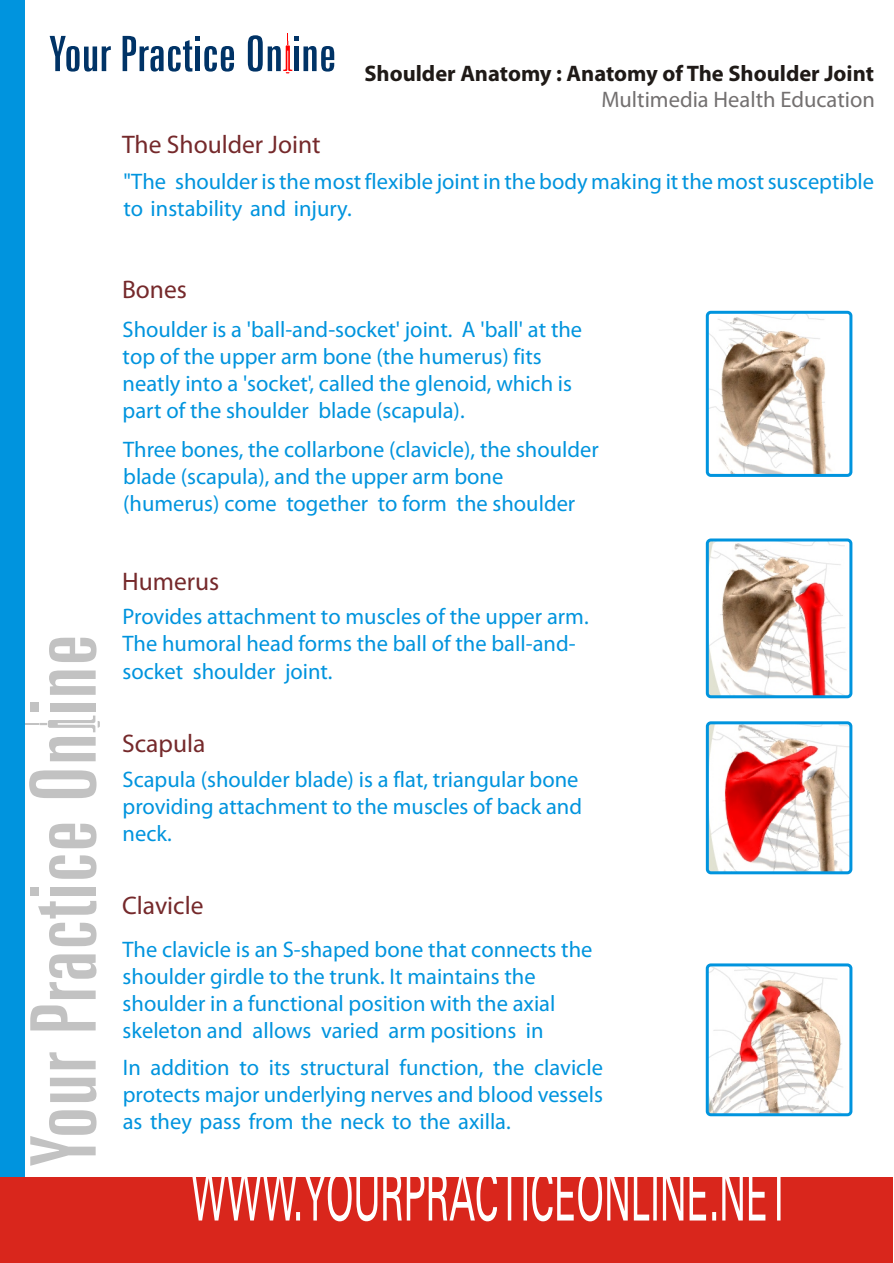
<style>
.page{position:relative;width:894px;height:1263px;background:#fff}
.page>*{position:absolute;margin:0;border:0;box-sizing:border-box;transform-origin:0 0}
.t1{font:25.5px "Myriad Pro";color:#75292b}
.t2{font:22.5px/27px "Myriad Pro";color:#0094de}
.t3{font:700 22.5px "Myriad Pro";color:#1f1a17}
.t4{font:22.5px "Myriad Pro";color:#737070}
</style>
<div class="page">
<svg style="left:49px;top:638px;width:48px;height:24px"></svg>
<div style="left:30px;top:703px;width:8px;height:9px;background:#c2c2c2"></div>
<svg style="left:29px;top:770px;width:68px;height:28px"></svg>
<svg style="left:25px;top:716px;width:75px;height:45px"></svg>
<svg style="left:49px;top:671px;width:47px;height:24px"></svg>
<div style="left:50px;top:703px;width:46px;height:9px;background:#c2c2c2"></div>
<div style="left:30px;top:887px;width:8px;height:9px;background:#c2c2c2"></div>
<svg style="left:49px;top:855px;width:48px;height:24px"></svg>
<div style="left:50px;top:887px;width:46px;height:9px;background:#c2c2c2"></div>
<svg style="left:49px;top:824px;width:48px;height:24px"></svg>
<svg style="left:30px;top:1005px;width:66px;height:25px"></svg>
<svg style="left:38px;top:901px;width:59px;height:45px"></svg>
<svg style="left:49px;top:954px;width:48px;height:45px"></svg>
<svg style="left:30px;top:1110px;width:67px;height:56px"></svg>
<svg style="left:49px;top:1052px;width:47px;height:17px"></svg>
<svg style="left:50px;top:1078px;width:47px;height:24px"></svg>
<div style="left:0;top:0;width:25px;height:1189px;background:#0094de"></div>
<div style="left:0;top:1177px;width:892px;height:86px;background:#d9261c"></div>
<svg style="left:192px;top:1177px;width:589px;height:44px"></svg>
<svg style="left:248px;top:33px;width:86px;height:40px"></svg>
<div style="left:294px;top:47px;width:5px;height:24px;background:#036"></div>
<svg style="left:123px;top:36px;width:111px;height:36px"></svg>
<svg style="left:50px;top:36px;width:61px;height:36px"></svg>
<img style="left:708px;top:313px;width:142px;height:162px">
<div style="left:706px;top:311px;width:146px;height:166px;border:3px solid #0094de;border-radius:4px"></div>
<img style="left:708px;top:540px;width:142px;height:156px">
<div style="left:706px;top:539px;width:146px;height:159px;border:3px solid #0094de;border-radius:4px"></div>
<img style="left:710px;top:725px;width:138px;height:145px">
<div style="left:706px;top:721px;width:146px;height:153px;border:3px solid #0094de;border-radius:4px"></div>
<img style="left:708px;top:966px;width:142px;height:148px">
<div style="left:706px;top:963px;width:146px;height:153px;border:3px solid #0094de;border-radius:4px"></div>
<p class="t3" style="left:364px;top:64px;width:511px">Shoulder Anatomy : Anatomy of The Shoulder Joint</p>
<p class="t4" style="left:601px;top:91px;width:275px">Multimedia Health Education</p>
<p class="t1" style="left:122px;top:135px;width:200px">The Shoulder Joint</p>
<p class="t2" style="left:123px;top:170px;width:752px">"The shoulder is the most flexible joint in the body making it the most susceptible to instability and injury.</p>
<p class="t1" style="left:122px;top:280px;width:66px">Bones</p>
<p class="t2" style="left:123px;top:317px;width:461px">Shoulder is a 'ball-and-socket' joint. A 'ball' at the top of the upper arm bone (the humerus) fits neatly into a 'socket', called the glenoid, which is part of the shoulder blade (scapula).</p>
<p class="t2" style="left:123px;top:438px;width:477px">Three bones, the collarbone (clavicle), the shoulder blade (scapula), and the upper arm bone (humerus) come together to form the shoulder</p>
<p class="t1" style="left:122px;top:571px;width:99px">Humerus</p>
<p class="t2" style="left:123px;top:605px;width:468px">Provides attachment to muscles of the upper arm.<br>The humoral head forms the ball of the ball-and&shy;socket shoulder joint.</p>
<p class="t1" style="left:122px;top:733px;width:85px">Scapula</p>
<p class="t2" style="left:123px;top:768px;width:461px">Scapula (shoulder blade) is a flat, triangular bone providing attachment to the muscles of back and neck.</p>
<p class="t1" style="left:122px;top:895px;width:83px">Clavicle</p>
<p class="t2" style="left:123px;top:937px;width:471px">The clavicle is an S-shaped bone that connects the shoulder girdle to the trunk. It maintains the shoulder in a functional position with the axial skeleton and allows varied arm positions in</p>
<p class="t2" style="left:123px;top:1056px;width:482px;text-align:justify">In addition to its structural function, the clavicle protects major underlying nerves and blood vessels as they pass from the neck to the axilla.</p>
</div>
